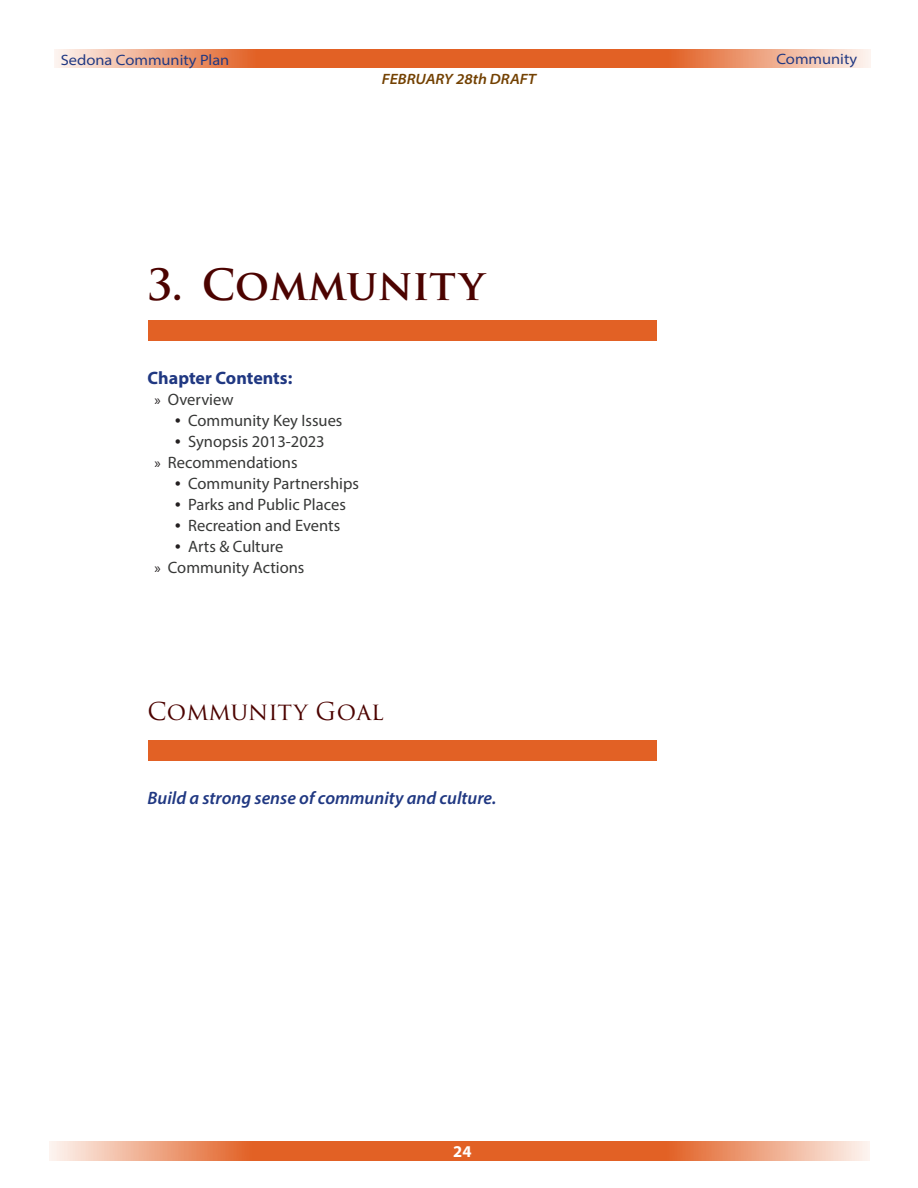
<style>
.page{position:relative;width:918px;height:1188px;background:#fff}
.page>*{position:absolute;margin:0;border:0;box-sizing:border-box;transform-origin:0 0}
.CHAPTER{font:600 42px "Trajan Pro 3";color:#4c0300}
.Text_block{font:24px "Trajan Pro 3";color:#4c0300}
.Text_block-2{font:italic 600 18px "Myriad Pro";color:#203882}
.Bulleted_List{font:700 18px "Myriad Pro";color:#203882}
.t1{font:16.5px "Myriad Pro";color:#373837}
.t2{font:700 16.5px "Myriad Pro";color:#fff}
.t3{font:semi-expanded 15px "Myriad Pro";color:#203882}
.t4{font:italic 600 semi-expanded 15px "Myriad Pro";color:#734102}
.s1{font-size:15px;color:#231f20}
</style>
<div class="page">
<svg style="left:49px;top:1141px;width:820px;height:20px;fill:#e26125"></svg>
<svg style="left:54px;top:49px;width:816px;height:18px;fill:#e26125"></svg>
<div style="left:148px;top:741px;width:508px;height:20px;background:#e26125"></div>
<div style="left:148px;top:321px;width:508px;height:20px;background:#e26125"></div>
<p class="t3" style="left:61px;top:51px;width:170px">Sedona Community Plan</p>
<p class="t3" style="left:776px;top:50px;width:82px">Community</p>
<p class="t4" style="left:382px;top:69px;width:156px">FEBRUARY 28th DRAFT</p>
<p class="CHAPTER" style="left:148px;top:254px;width:338px">3. COMMUNITY</p>
<p class="Bulleted_List" style="left:148px;top:366px;width:146px">Chapter Contents:</p>
<p class="t1" style="left:154px;top:389px;width:81px"><span class="s1">»</span> Overview</p>
<p class="t1" style="left:188px;top:410px;width:156px">Community Key Issues</p>
<p class="t1" style="left:188px;top:431px;width:138px">Synopsis 2013-2023</p>
<p class="t1" style="left:154px;top:452px;width:145px"><span class="s1">»</span> Recommendations</p>
<p class="t1" style="left:188px;top:473px;width:172px">Community Partnerships</p>
<p class="t1" style="left:188px;top:494px;width:159px">Parks and Public Places</p>
<p class="t1" style="left:188px;top:515px;width:154px">Recreation and Events</p>
<p class="t1" style="left:188px;top:536px;width:97px">Arts &amp; Culture</p>
<p class="t1" style="left:154px;top:557px;width:152px"><span class="s1">»</span> Community Actions</p>
<p class="Text_block" style="left:148px;top:694px;width:238px">COMMUNITY GOAL</p>
<p class="Text_block-2" style="left:148px;top:786px;width:350px">Build a strong sense of community and culture.</p>
<p class="t2" style="left:453px;top:1140px;width:20px">24</p>
</div>
